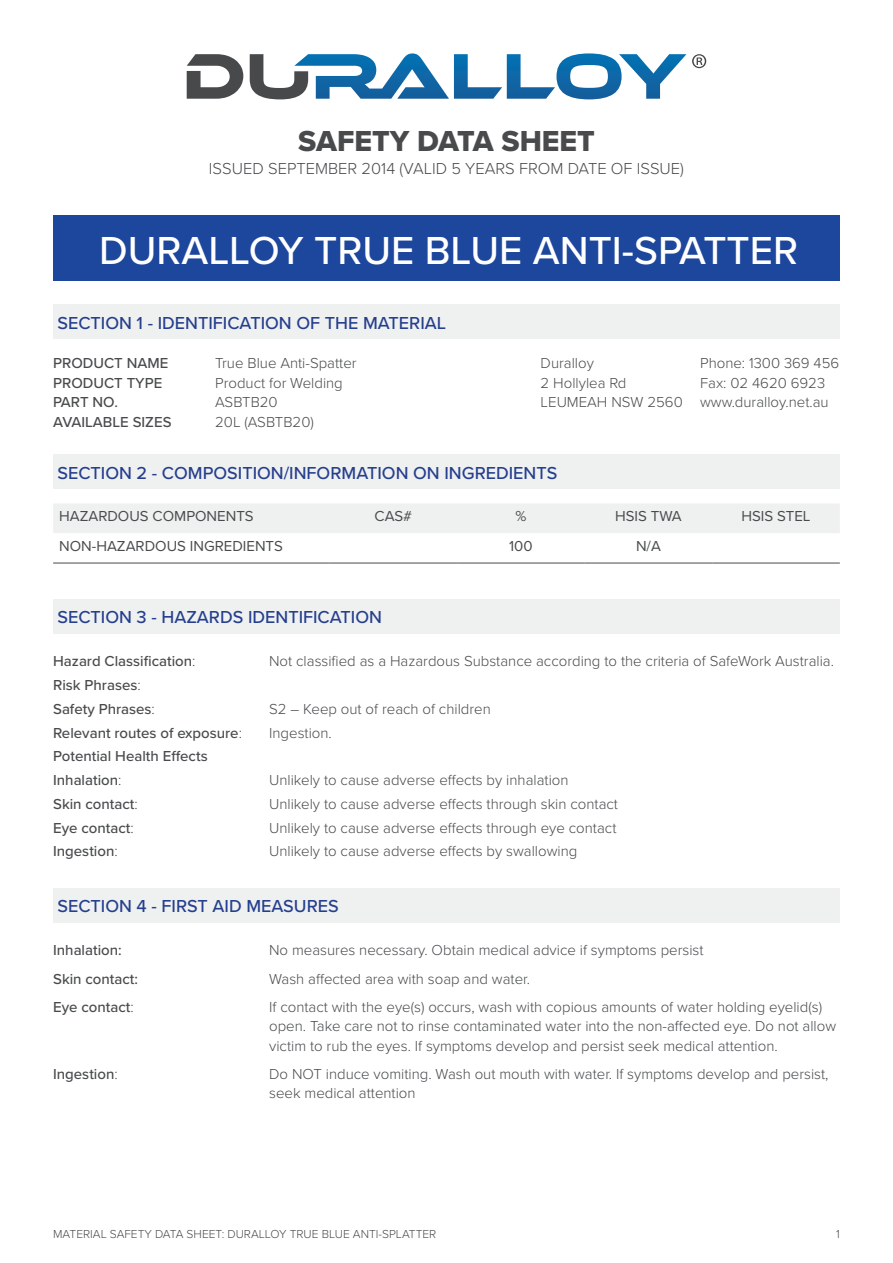
<style>
.page{position:relative;width:893px;height:1263px;background:#fff}
.page>*{position:absolute;margin:0;border:0;box-sizing:border-box;transform-origin:0 0}
.t1{font:500 40.5px "Proxima Nova";color:#fff}
.t2{font:30px "Proxima Nova Extrabld";color:#484a4c}
.t3{font:500 18px "Proxima Nova";color:#253f8e}
.t4{font:300 16.5px "Proxima Nova";color:#484a4c}
.t5{font:300 15px/19.5px "Proxima Nova";color:#484a4c}
.t6{font:500 15px/23.7px "Proxima Nova";color:#484a4c}
.t7{font:15px "Proxima Nova";color:#484a4c}
.t8{font:300 12px "Proxima Nova";color:#484a4c}
.s1{font-weight:300}
</style>
<div class="page">
<div style="left:53px;top:305px;width:787px;height:34px;background:#eff0f0"></div>
<div style="left:53px;top:455px;width:787px;height:34px;background:#eff0f0"></div>
<svg style="left:53px;top:504px;width:787px;height:59px"></svg>
<hr style="left:53px;top:563px;width:277px;height:1px;background:#484a4c">
<hr style="left:330px;top:563px;width:127px;height:1px;background:#484a4c">
<hr style="left:457px;top:563px;width:128px;height:1px;background:#484a4c">
<hr style="left:585px;top:563px;width:127px;height:1px;background:#484a4c">
<hr style="left:712px;top:563px;width:128px;height:1px;background:#484a4c">
<div style="left:53px;top:599px;width:787px;height:34px;background:#eff0f0"></div>
<div style="left:53px;top:888px;width:787px;height:34px;background:#eff0f0"></div>
<svg style="left:187px;top:54px;width:56px;height:45px"></svg>
<svg style="left:250px;top:53px;width:436px;height:46px"></svg>
<svg style="left:692px;top:54px;width:14px;height:14px"></svg>
<div style="left:53px;top:215px;width:787px;height:66px;background:#1d469d"></div>
<h2 class="t2" style="left:298px;top:123px;width:298px">SAFETY DATA SHEET</h2>
<p class="t4" style="left:209px;top:158px;width:477px">ISSUED SEPTEMBER 2014 (VALID 5 YEARS FROM DATE OF ISSUE)</p>
<h1 class="t1" style="left:99px;top:226px;width:700px">DURALLOY TRUE BLUE ANTI-SPATTER</h1>
<p class="t3" style="left:57px;top:312px;width:390px">SECTION 1 - IDENTIFICATION OF THE MATERIAL</p>
<p class="t6" style="left:53px;top:352px;width:117px">PRODUCT NAME</p>
<p class="t5" style="left:215px;top:354px;width:143px">True Blue Anti-Spatter</p>
<p class="t6" style="left:53px;top:371px;width:111px">PRODUCT TYPE</p>
<p class="t5" style="left:215px;top:373px;width:129px">Product for Welding</p>
<p class="t6" style="left:53px;top:391px;width:66px">PART NO.</p>
<p class="t5" style="left:215px;top:393px;width:64px">ASBTB20</p>
<p class="t6" style="left:53px;top:410px;width:120px">AVAILABLE SIZES</p>
<p class="t5" style="left:215px;top:412px;width:100px">20L (ASBTB20)</p>
<p class="t5" style="left:541px;top:354px;width:144px">Duralloy<br>2 Hollylea Rd<br>LEUMEAH NSW 2560</p>
<p class="t5" style="left:700px;top:354px;width:141px">Phone: 1300 369 456<br>Fax: 02 4620 6923 www.duralloy.net.au</p>
<p class="t3" style="left:57px;top:462px;width:501px">SECTION 2 - COMPOSITION/INFORMATION ON INGREDIENTS</p>
<p class="t7" style="left:59px;top:507px;width:196px">HAZARDOUS COMPONENTS</p>
<p class="t7" style="left:375px;top:507px;width:39px">CAS#</p>
<p class="t7" style="left:515px;top:507px;width:12px">%</p>
<p class="t7" style="left:615px;top:507px;width:68px">HSIS TWA</p>
<p class="t7" style="left:741px;top:507px;width:71px">HSIS STEL</p>
<p class="t7" style="left:59px;top:537px;width:225px">NON-HAZARDOUS INGREDIENTS</p>
<p class="t7" style="left:509px;top:537px;width:25px">100</p>
<p class="t7" style="left:636px;top:537px;width:26px">N/A</p>
<p class="t3" style="left:57px;top:606px;width:326px">SECTION 3 - HAZARDS IDENTIFICATION</p>
<p class="t6" style="left:53px;top:650px;width:144px">Hazard Classification<span class="s1">:</span></p>
<p class="t5" style="left:269px;top:652px;width:566px">Not classified as a Hazardous Substance according to the criteria of SafeWork Australia.</p>
<p class="t6" style="left:53px;top:673px;width:103px">Risk Phrases<span class="s1">:<br></span>Safety Phrases<span class="s1">:</span></p>
<p class="t5" style="left:269px;top:699px;width:223px">S2 – Keep out of reach of children</p>
<p class="t6" style="left:53px;top:721px;width:190px">Relevant routes of exposure<span class="s1">:</span></p>
<p class="t5" style="left:269px;top:723px;width:64px">Ingestion.</p>
<p class="t6" style="left:53px;top:745px;width:156px">Potential Health Effects<br>Inhalation<span class="s1">:</span></p>
<p class="t5" style="left:269px;top:770px;width:301px">Unlikely to cause adverse effects by inhalation</p>
<p class="t6" style="left:53px;top:792px;width:86px">Skin contact<span class="s1">:</span></p>
<p class="t5" style="left:269px;top:794px;width:350px">Unlikely to cause adverse effects through skin contact</p>
<p class="t6" style="left:53px;top:816px;width:82px">Eye contact<span class="s1">:</span></p>
<p class="t5" style="left:269px;top:818px;width:349px">Unlikely to cause adverse effects through eye contact</p>
<p class="t6" style="left:53px;top:840px;width:66px">Ingestion<span class="s1">:</span></p>
<p class="t5" style="left:269px;top:842px;width:310px">Unlikely to cause adverse effects by swallowing</p>
<p class="t3" style="left:57px;top:896px;width:283px">SECTION 4 - FIRST AID MEASURES</p>
<p class="t6" style="left:53px;top:939px;width:70px">Inhalation:</p>
<p class="t5" style="left:269px;top:941px;width:436px">No measures necessary. Obtain medical advice if symptoms persist</p>
<p class="t6" style="left:53px;top:967px;width:86px">Skin contact:</p>
<p class="t5" style="left:269px;top:969px;width:262px">Wash affected area with soap and water.</p>
<p class="t6" style="left:53px;top:995px;width:82px">Eye contact<span class="s1">:</span></p>
<p class="t5" style="left:269px;top:997px;width:568px">If contact with the eye(s) occurs, wash with copious amounts of water holding eyelid(s) open. Take care not to rinse contaminated water into the non-affected eye. Do not allow victim to rub the eyes. If symptoms develop and persist seek medical attention.</p>
<p class="t6" style="left:53px;top:1062px;width:66px">Ingestion<span class="s1">:</span></p>
<p class="t5" style="left:269px;top:1064px;width:561px">Do NOT induce vomiting. Wash out mouth with water. If symptoms develop and persist, seek medical attention</p>
<p class="t8" style="left:53px;top:1227px;width:385px">MATERIAL SAFETY DATA SHEET: DURALLOY TRUE BLUE ANTI-SPLATTER</p>
<p class="t8" style="left:836px;top:1227px;width:5px">1</p>
</div>
